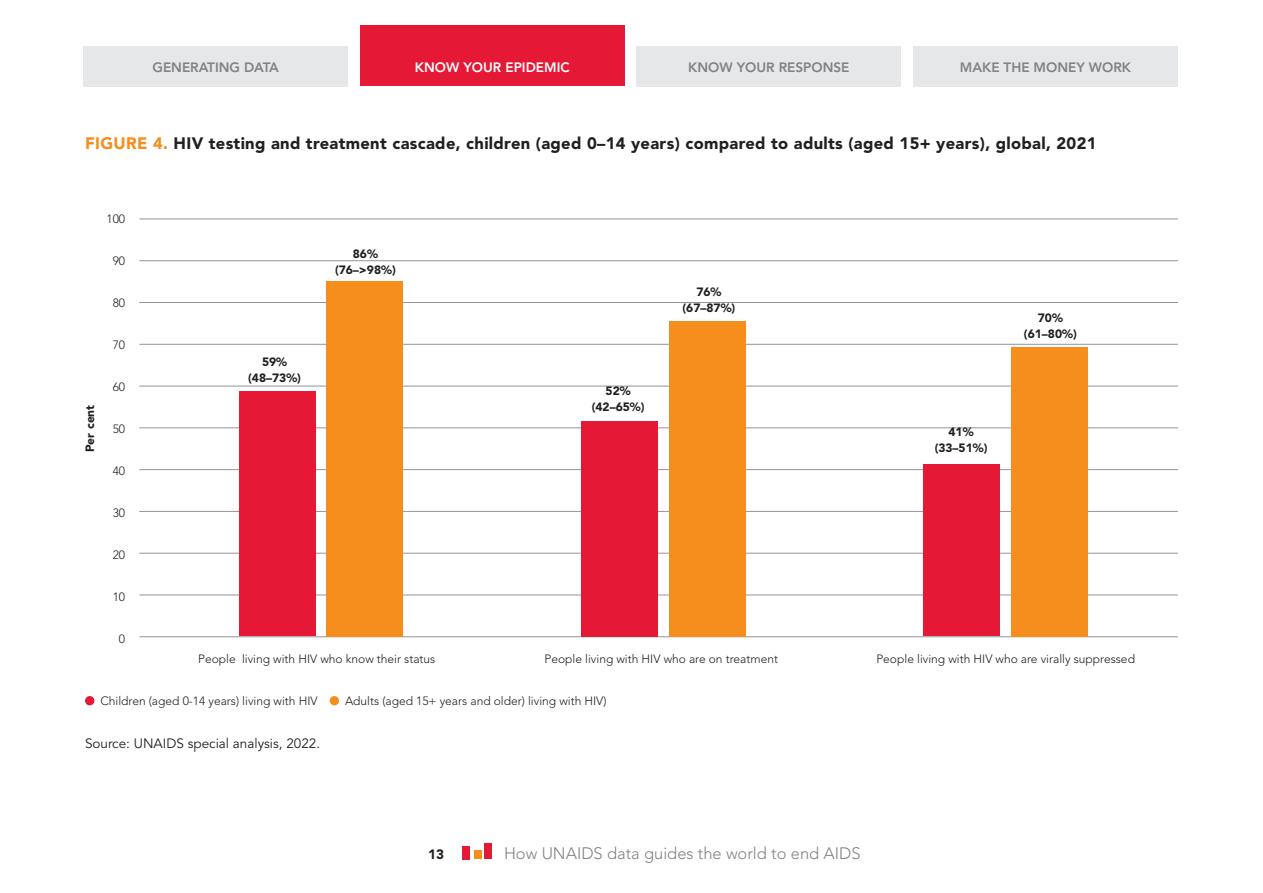
<style>
.page{position:relative;width:1263px;height:893px;background:#fff}
.page>*{position:absolute;margin:0;border:0;box-sizing:border-box;transform-origin:0 0}
.t1{font:900 16.5px "Avenir LT Std";letter-spacing:.02em;color:#231f20}
.t2{font:300 16.5px "Avenir LT Std";color:#808285}
.t3{font:800 13.5px "Avenir LT Std";color:#808285}
.t4{font:13.5px "Avenir LT Std";color:#231f20}
.t5{font:800 13.5px "Avenir LT Std";color:#fff}
.t6{font:900 13.5px "Avenir LT Std";color:#231f20}
.t7{font:300 12px "Avenir LT Std";color:#231f20}
.t8{font:900 12px/15.8px "Avenir LT Std";color:#231f20;text-align:center}
.s1{color:#f68e1e}
</style>
<div class="page">
<div style="left:636px;top:46px;width:265px;height:40px;background:#e6e7e9"></div>
<div style="left:913px;top:46px;width:265px;height:40px;background:#e6e7e9"></div>
<div style="left:83px;top:46px;width:265px;height:40px;background:#e6e7e9"></div>
<div style="left:360px;top:26px;width:265px;height:60px;background:#e51836"></div>
<div style="left:484px;top:843px;width:8px;height:16px;background:#e51836"></div>
<div style="left:473px;top:850px;width:8px;height:9px;background:#f68e1e"></div>
<div style="left:462px;top:846px;width:8px;height:13px;background:#e51836"></div>
<div style="left:85px;top:696px;width:9px;height:9px;background:#e51836;border-radius:50%"></div>
<div style="left:330px;top:696px;width:9px;height:9px;background:#f68e1e;border-radius:50%"></div>
<hr style="left:139px;top:219px;width:1039px;height:1px;background:#939598">
<hr style="left:139px;top:260px;width:1039px;height:1px;background:#939598">
<hr style="left:139px;top:302px;width:1039px;height:1px;background:#939598">
<hr style="left:139px;top:344px;width:1039px;height:1px;background:#939598">
<hr style="left:139px;top:386px;width:1039px;height:1px;background:#939598">
<hr style="left:139px;top:427px;width:1039px;height:1px;background:#939598">
<hr style="left:139px;top:469px;width:1039px;height:1px;background:#939598">
<hr style="left:139px;top:511px;width:1039px;height:1px;background:#939598">
<hr style="left:139px;top:553px;width:1039px;height:1px;background:#939598">
<hr style="left:139px;top:595px;width:1039px;height:1px;background:#939598">
<hr style="left:139px;top:636px;width:1039px;height:1px;background:#939598">
<div style="left:327px;top:281px;width:76px;height:355px;background:#f68e1e"></div>
<div style="left:239px;top:391px;width:77px;height:245px;background:#e51836"></div>
<div style="left:669px;top:321px;width:76px;height:315px;background:#f68e1e"></div>
<div style="left:581px;top:421px;width:77px;height:215px;background:#e51836"></div>
<div style="left:1011px;top:347px;width:77px;height:289px;background:#f68e1e"></div>
<div style="left:923px;top:464px;width:77px;height:172px;background:#e51836"></div>
<p class="t3" style="left:152px;top:60px;width:128px">GENERATING DATA</p>
<p class="t5" style="left:415px;top:60px;width:156px">KNOW YOUR EPIDEMIC</p>
<p class="t3" style="left:688px;top:60px;width:163px">KNOW YOUR RESPONSE</p>
<p class="t3" style="left:960px;top:60px;width:173px">MAKE THE MONEY WORK</p>
<h1 class="t1" style="left:85px;top:133px;width:1013px"><span class="s1">FIGURE 4.</span> HIV testing and treatment cascade, children (aged 0–14 years) compared to adults (aged 15+ years), global, 2021</h1>
<p class="t8" style="left:82px;top:452px;width:49px;rotate:-90deg">Per cent</p>
<p class="t7" style="left:107px;top:212px;width:20px">100</p>
<p class="t7" style="left:113px;top:254px;width:14px">90</p>
<p class="t7" style="left:113px;top:296px;width:14px">80</p>
<p class="t7" style="left:113px;top:338px;width:14px">70</p>
<p class="t7" style="left:113px;top:380px;width:14px">60</p>
<p class="t7" style="left:113px;top:422px;width:14px">50</p>
<p class="t7" style="left:113px;top:464px;width:14px">40</p>
<p class="t7" style="left:113px;top:506px;width:14px">30</p>
<p class="t7" style="left:113px;top:548px;width:14px">20</p>
<p class="t7" style="left:113px;top:590px;width:14px">10</p>
<p class="t7" style="left:119px;top:632px;width:8px">0</p>
<p class="t8" style="left:248px;top:354px;width:54px">59% (48–73%)</p>
<p class="t8" style="left:335px;top:246px;width:62px">86% (76–&gt;98%)</p>
<p class="t8" style="left:592px;top:383px;width:54px">52% (42–65%)</p>
<p class="t8" style="left:682px;top:284px;width:54px">76% (67–87%)</p>
<p class="t8" style="left:935px;top:424px;width:54px">41% (33–51%)</p>
<p class="t8" style="left:1024px;top:310px;width:54px">70% (61–80%)</p>
<p class="t7" style="left:198px;top:651px;width:239px">People living with HIV who know their status</p>
<p class="t7" style="left:544px;top:651px;width:235px">People living with HIV who are on treatment</p>
<p class="t7" style="left:876px;top:651px;width:260px">People living with HIV who are virally suppressed</p>
<p class="t7" style="left:100px;top:693px;width:219px">Children (aged 0-14 years) living with HIV</p>
<p class="t7" style="left:345px;top:693px;width:263px">Adults (aged 15+ years and older) living with HIV)</p>
<p class="t4" style="left:85px;top:736px;width:237px">Source: UNAIDS special analysis, 2022.</p>
<p class="t6" style="left:428px;top:846px;width:17px">13</p>
<h1 class="t2" style="left:504px;top:844px;width:358px">How UNAIDS data guides the world to end AIDS</h1>
</div>
